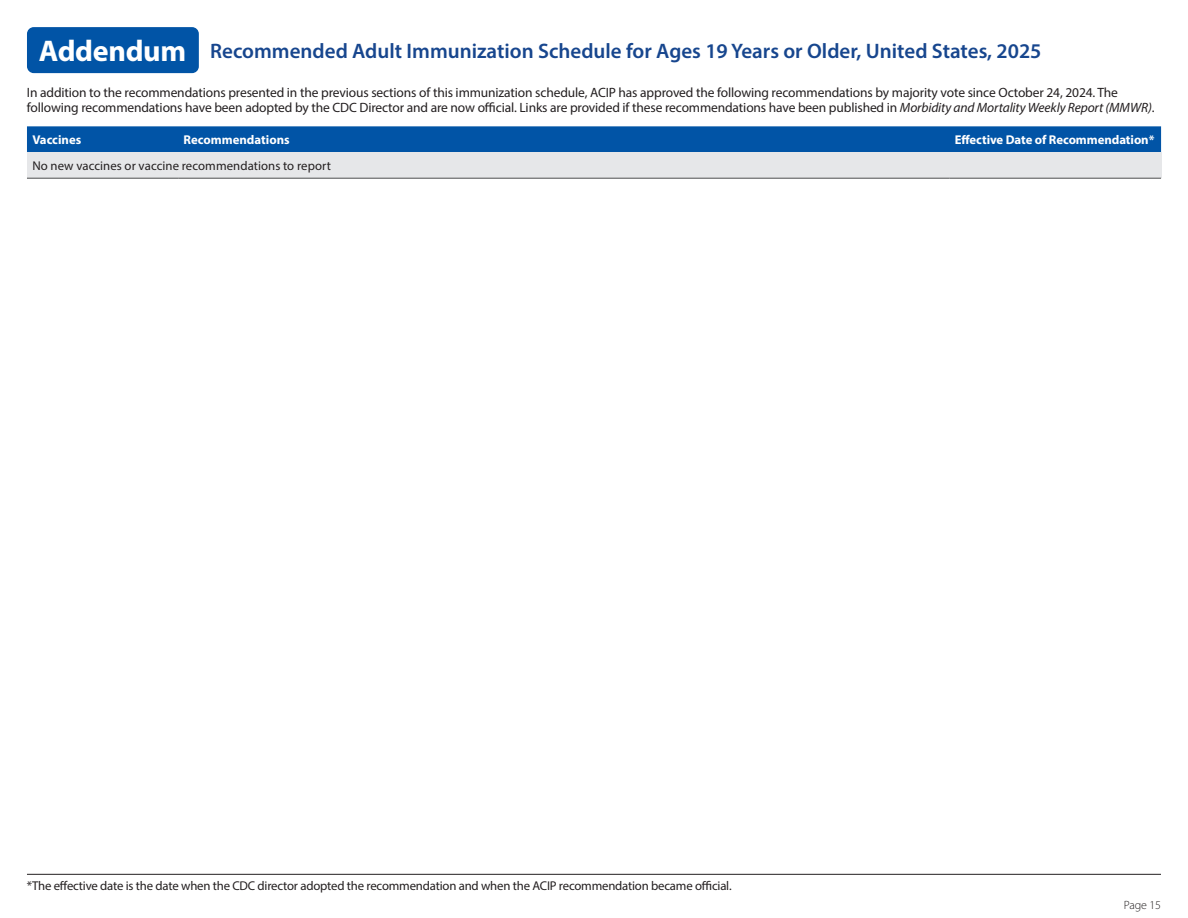
<style>
.page{position:relative;width:1188px;height:918px;background:#fff}
.page>*{position:absolute;margin:0;border:0;box-sizing:border-box;transform-origin:0 0}
.t1{font:600 21px "Myriad Pro";color:#17468e}
.t2{font:13.5px/15px "Myriad Pro";letter-spacing:-.01em;color:#231f20}
.t3{font:12.75px "Myriad Pro";letter-spacing:-.015em;color:#231f20}
.t4{font:700 12.75px "Myriad Pro";letter-spacing:-.005em;color:#fff}
.t5{font:12.75px "Myriad Pro";letter-spacing:.005em;color:#231f20}
.t6{font:300 12px "Myriad Pro";letter-spacing:-.01em;color:#231f20}
.s1{font-weight:700;font-size:30px;color:#fff}
.s2{font-style:italic}
</style>
<div class="page">
<div style="left:27px;top:27px;width:172px;height:46px;background:#0154a6;border-radius:7px"></div>
<div style="left:27px;top:126px;width:1134px;height:26px;background:#0154a6"></div>
<div style="left:27px;top:152px;width:1134px;height:26px;background:#e6e7e9"></div>
<hr style="left:27px;top:178px;width:151px;height:1px;background:#4b4c4d">
<hr style="left:178px;top:178px;width:771px;height:1px;background:#4b4c4d">
<hr style="left:949px;top:178px;width:212px;height:1px;background:#4b4c4d">
<hr style="left:27px;top:874px;width:1134px;height:1px;background:#231f20">
<h1 class="t1" style="left:39px;top:37px;width:1004px"><span class="s1">Addendum</span> Recommended Adult Immunization Schedule for Ages 19 Years or Older, United States, 2025</h1>
<p class="t2" style="left:27px;top:84px;width:1129px">In addition to the recommendations presented in the previous sections of this immunization schedule, ACIP has approved the following recommendations by majority vote since October 24, 2024. The following recommendations have been adopted by the CDC Director and are now official. Links are provided if these recommendations have been published in <span class="s2">Morbidity and Mortality Weekly Report (MMWR)</span>.</p>
<p class="t4" style="left:32px;top:131px;width:50px">Vaccines</p>
<p class="t4" style="left:184px;top:131px;width:108px">Recommendations</p>
<p class="t4" style="left:955px;top:131px;width:201px">Effective Date of Recommendation*</p>
<p class="t5" style="left:32px;top:158px;width:300px">No new vaccines or vaccine recommendations to report</p>
<p class="t3" style="left:27px;top:878px;width:706px">*The effective date is the date when the CDC director adopted the recommendation and when the ACIP recommendation became official.</p>
<p class="t6" style="left:1124px;top:898px;width:39px">Page 15</p>
</div>
